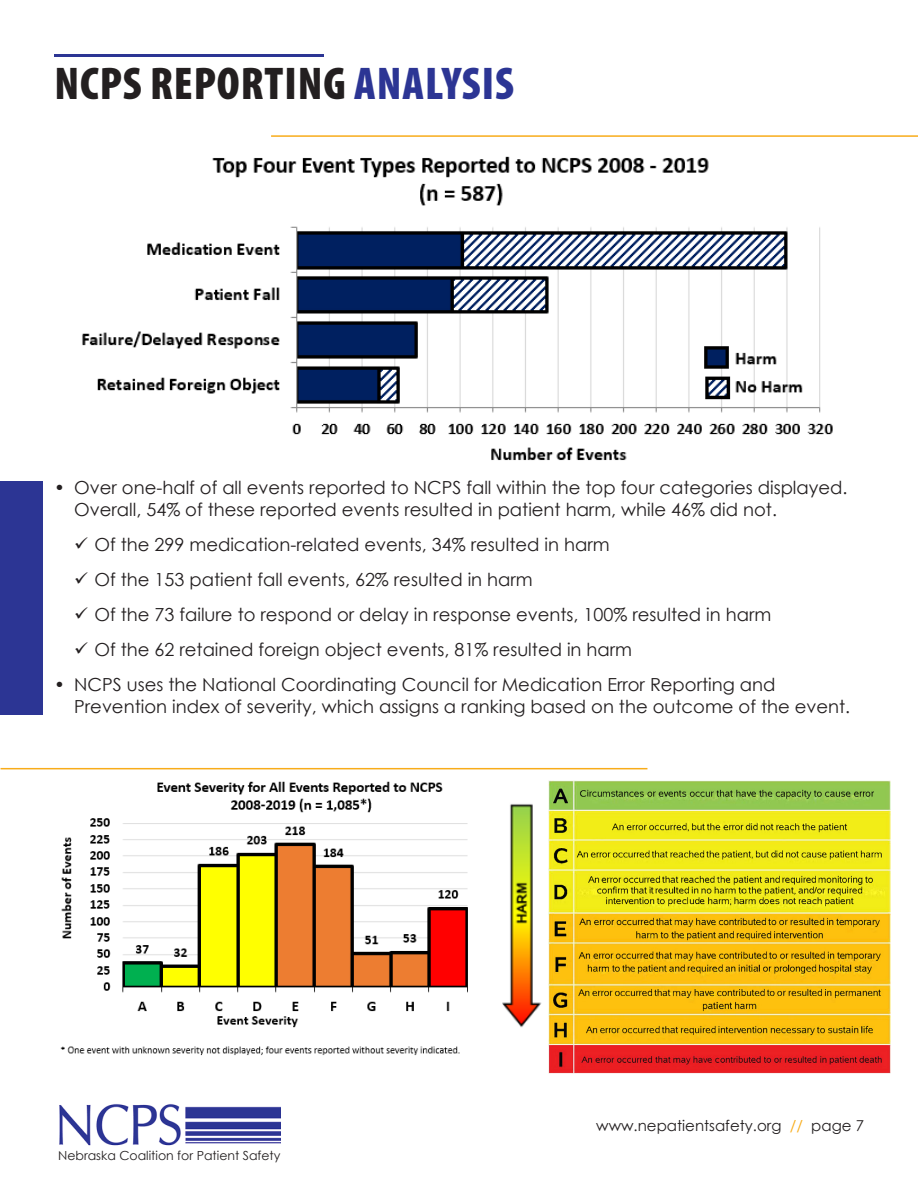
<style>
.page{position:relative;width:918px;height:1188px;background:#fff}
.page>*{position:absolute;margin:0;border:0;box-sizing:border-box;transform-origin:0 0}
.t1{font:900 condensed 46.05px "Myriad Pro";letter-spacing:.02em;color:#231f20}
.t2{font:18px/21.6px "Century Gothic";color:#231f20}
.t3{font:15px "Century Gothic";color:#231f20}
.t4{font:12.45px "Century Gothic";color:#231f20}
.s1{color:#2c3594}
.s2{color:#f8ac1a}
</style>
<div class="page">
<img style="left:59px;top:1104px;width:222px;height:42px">
<div style="left:0;top:481px;width:42px;height:234px;background:#2c3594"></div>
<hr style="left:54px;top:54px;width:270px;height:3px;background:#2c3594">
<hr style="left:271px;top:135px;width:647px;height:2px;background:#f8ac1a">
<img style="left:82px;top:156px;width:751px;height:305px">
<img style="left:60px;top:781px;width:408px;height:275px">
<img style="left:502px;top:796px;width:47px;height:245px">
<hr style="left:1px;top:768px;width:646px;height:1px;background:#f8ac1a">
<img style="left:549px;top:781px;width:342px;height:292px">
<p class="t1" style="left:54px;top:58px;width:461px">NCPS REPORTING <span class="s1">ANALYSIS</span></p>
<p class="t2" style="left:74px;top:477px;width:775px;text-indent:-20px">• Over one-half of all events reported to NCPS fall within the top four categories displayed.<br>Overall, 54% of these reported events resulted in patient harm, while 46% did not.</p>
<p class="t2" style="left:94px;top:533px;width:517px">Of the 299 medication-related events, 34% resulted in harm</p>
<p class="t2" style="left:94px;top:569px;width:440px">Of the 153 patient fall events, 62% resulted in harm</p>
<p class="t2" style="left:94px;top:604px;width:678px">Of the 73 failure to respond or delay in response events, 100% resulted in harm</p>
<p class="t2" style="left:94px;top:639px;width:539px">Of the 62 retained foreign object events, 81% resulted in harm</p>
<p class="t2" style="left:74px;top:674px;width:777px;text-indent:-20px">• NCPS uses the National Coordinating Council for Medication Error Reporting and<br>Prevention index of severity, which assigns a ranking based on the outcome of the event.</p>
<p class="t4" style="left:58px;top:1146px;width:224px">Nebraska Coalition for Patient Safety</p>
<p class="t3" style="left:596px;top:1115px;width:269px">www.nepatientsafety.org <span class="s2">//</span> page 7</p>
</div>
